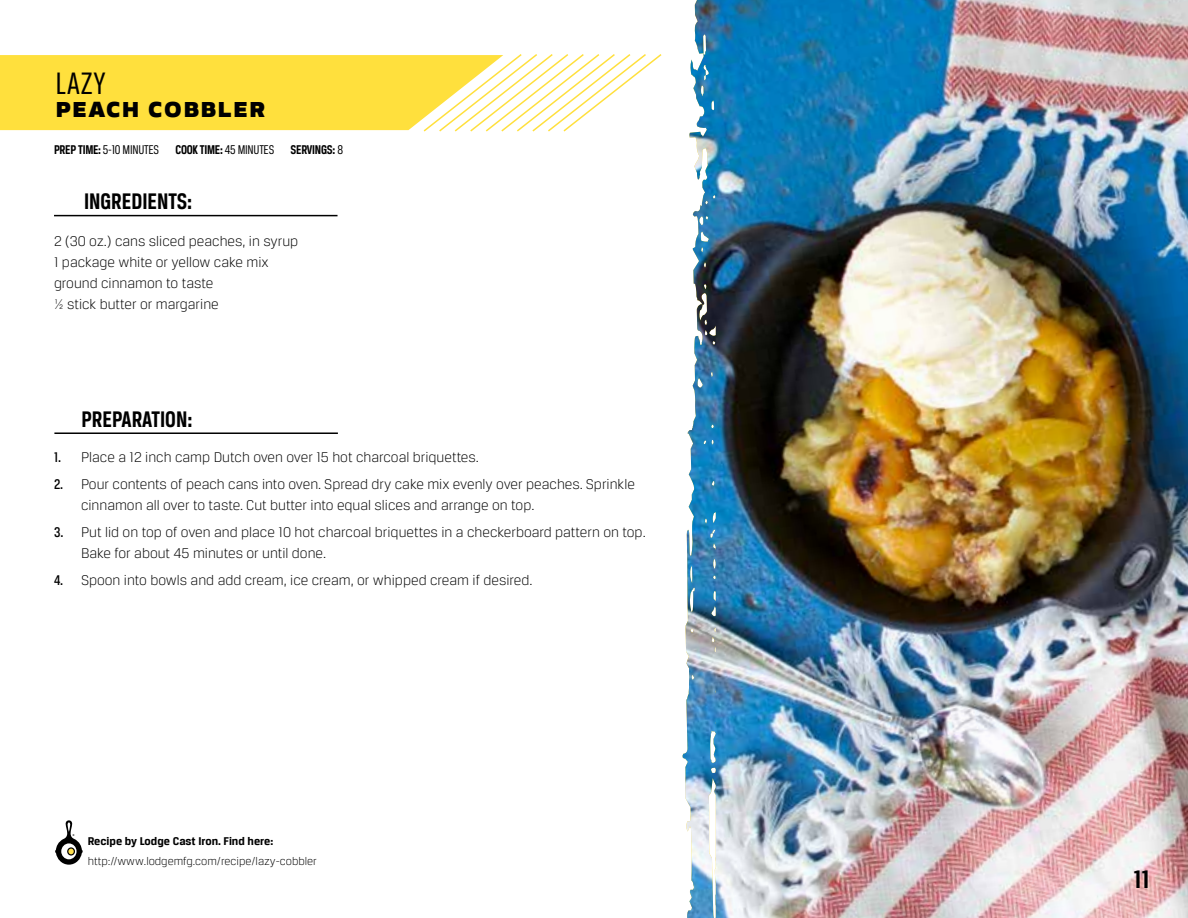
<style>
.page{position:relative;width:1188px;height:918px;background:#fff}
.page>*{position:absolute;margin:0;border:0;box-sizing:border-box;transform-origin:0 0}
.t1{font:33px "Breuer Condensed";color:#000}
.t2{font:700 30px "Apex New";letter-spacing:.04em;color:#000}
.t3{font:700 27px "Breuer Condensed";color:#000}
.t4{font:700 24px "Breuer Condensed";color:#000}
.t5{font:300 15px/27px "Breuer Text";color:#000}
.t6{font:500 15px/27px "Breuer Condensed";color:#000}
.t7{font:700 13.5px "Breuer Condensed";letter-spacing:-.02em;color:#000}
.t8{font:300 12px "Breuer Text";color:#000}
.t9{font:700 12px "Breuer Text";color:#000}
.s1{font-weight:400}
.s2{color:#fff}
</style>
<div class="page">
<svg style="left:0;top:54px;width:662px;height:78px"></svg>
<img style="left:683px;top:0;width:505px;height:918px">
<img style="left:687px;top:0;width:21px;height:621px">
<hr style="left:54px;top:215px;width:284px;height:1px;background:#000">
<hr style="left:54px;top:432px;width:284px;height:2px;background:#000">
<svg style="left:55px;top:820px;width:28px;height:45px"></svg>
<h1 class="t1" style="left:56px;top:66px;width:52px">LAZY</h1>
<h2 class="t2" style="left:56px;top:84px;width:212px">peach cobbler</h2>
<p class="t7" style="left:54px;top:142px;width:291px">PREP TIME: <span class="s1">5-10 MINUTES</span> <span class="s2">//</span> COOK TIME: <span class="s1">45 MINUTES</span> <span class="s2">//</span> SERVINGS: <span class="s1">8</span></p>
<h3 class="t4" style="left:84px;top:188px;width:110px">INGREDIENTS:</h3>
<p class="t5" style="left:54px;top:231px;width:246px;line-height:21px">2 (30 oz.) cans sliced peaches, in syrup<br>1 package white or yellow cake mix ground cinnamon to taste<br>1/2 stick butter or margarine</p>
<p class="t6" style="left:54px;top:444px;width:11px">1.<br>2.</p>
<p class="t6" style="left:54px;top:519px;width:11px">3.</p>
<p class="t6" style="left:54px;top:567px;width:11px">4.</p>
<h3 class="t4" style="left:81px;top:406px;width:113px">PREPARATION:</h3>
<p class="t5" style="left:81px;top:444px;width:555px">Place a 12 inch camp Dutch oven over 15 hot charcoal briquettes.<br>Pour contents of peach cans into oven. Spread dry cake mix evenly over peaches. Sprinkle</p>
<p class="t5" style="left:81px;top:492px;width:566px">cinnamon all over to taste. Cut butter into equal slices and arrange on top.<br>Put lid on top of oven and place 10 hot charcoal briquettes in a checkerboard pattern on top.</p>
<p class="t5" style="left:81px;top:540px;width:453px">Bake for about 45 minutes or until done.<br>Spoon into bowls and add cream, ice cream, or whipped cream if desired.</p>
<p class="t9" style="left:88px;top:835px;width:187px">Recipe by Lodge Cast Iron. Find here:</p>
<p class="t8" style="left:88px;top:854px;width:231px">http://www.lodgemfg.com/recipe/lazy-cobbler</p>
<h3 class="t3" style="left:1134px;top:864px;width:17px">11</h3>
</div>
